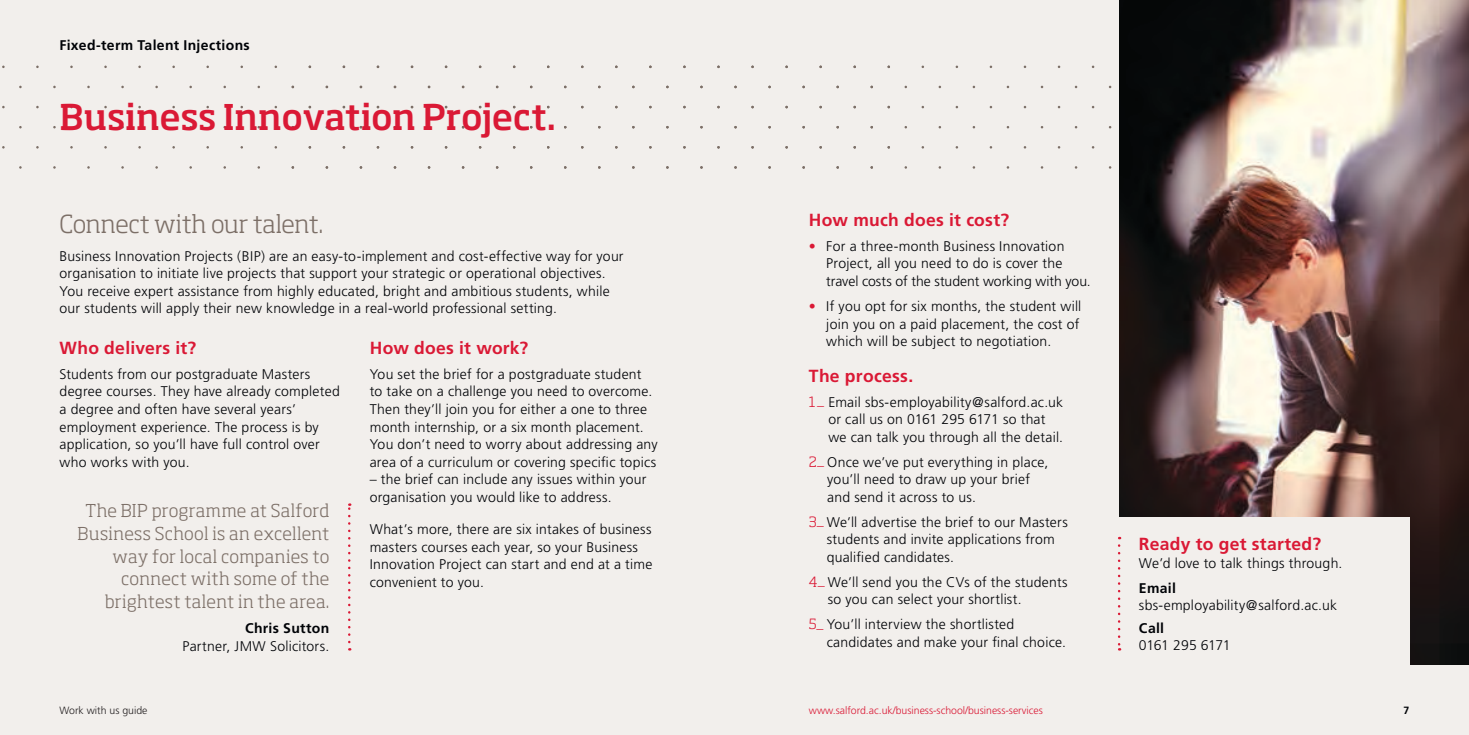
<style>
.page{position:relative;width:1469px;height:735px;background:#fff}
.page>*{position:absolute;margin:0;border:0;box-sizing:border-box;transform-origin:0 0}
.t1{font:500 35px "Soho Std";letter-spacing:-.01em;color:#da1935}
.t2{font:300 24.5px "Soho Std";letter-spacing:-.01em;color:#7c6f67}
.t3{font:300 17.5px/22.8px "Soho Std";letter-spacing:.02em;color:#7c6f67;text-align:right}
.t4{font:700 17.5px "Frutiger";letter-spacing:.015em;color:#da1935}
.t5{font:300 14px/17.5px "Frutiger";letter-spacing:.015em;color:#000206}
.t6{font:700 14px "Frutiger";letter-spacing:.02em;color:#000206}
.t7{font:300 14px "Frutiger";letter-spacing:-.025em;color:#000206}
.t8{font:300 10.5px "Frutiger";color:#da1935}
.t9{font:300 10.5px "Frutiger";color:#231f20}
.t10{font:700 10.5px "Frutiger";color:#000206}
.s1{color:#da1935}
.s2{font-family:"Soho Std";color:#da1935}
</style>
<div class="page">
<div style="left:0;top:0;width:1468px;height:734px;background:#f2efec"></div>
<img style="left:1119px;top:0;width:349px;height:664px">
<div style="left:1114px;top:516px;width:295px;height:151px;background:#f2efec"></div>
<svg style="left:1117px;top:545px;width:3px;height:105px"></svg>
<svg style="left:348px;top:503px;width:2px;height:138px"></svg>
<p class="t6" style="left:60px;top:37px;width:192px">Fixed-term Talent Injections</p>
<h1 class="t1" style="left:60px;top:94px;width:498px">Business Innovation Project.</h1>
<h2 class="t2" style="left:60px;top:208px;width:265px">Connect with our talent.</h2>
<p class="t5" style="left:60px;top:247px;width:565px">Business Innovation Projects (BIP) are an easy-to-implement and cost-effective way for your organisation to initiate live projects that support your strategic or operational objectives.<br>You receive expert assistance from highly educated, bright and ambitious students, while our students will apply their new knowledge in a real-world professional setting.</p>
<p class="t4" style="left:60px;top:337px;width:138px">Who delivers it?</p>
<p class="t5" style="left:60px;top:365px;width:282px">Students from our postgraduate Masters degree courses. They have already completed a degree and often have several years’ employment experience. The process is by application, so you’ll have full control over who works with you.</p>
<p class="t4" style="left:370px;top:337px;width:160px">How does it work?</p>
<p class="t5" style="left:370px;top:365px;width:289px">You set the brief for a postgraduate student<br>to take on a challenge you need to overcome.<br>Then they’ll join you for either a one to three month internship, or a six month placement.<br>You don’t need to worry about addressing any area of a curriculum or covering specific topics</p>
<p class="t5" style="left:370px;top:470px;width:278px">– the brief can include any issues within your organisation you would like to address.</p>
<p class="t5" style="left:370px;top:520px;width:284px">What’s more, there are six intakes of business masters courses each year, so your Business Innovation Project can start and end at a time convenient to you.</p>
<p class="t3" style="left:78px;top:498px;width:253px">The BIP programme at Salford<br>Business School is an excellent way for local companies to connect with some of the brightest talent in the area.</p>
<p class="t6" style="left:245px;top:619px;width:86px">Chris Sutton</p>
<p class="t5" style="left:182px;top:636px;width:148px">Partner, JMW Solicitors.</p>
<p class="t4" style="left:809px;top:209px;width:202px">How much does it cost?</p>
<p class="t5" style="left:826px;top:237px;width:266px;text-indent:-17px"><span class="s1">•</span> For a three-month Business Innovation<br>Project, all you need to do is cover the travel costs of the student working with you.</p>
<p class="t5" style="left:826px;top:297px;width:256px;text-indent:-17px"><span class="s1">•</span> If you opt for six months, the student will join you on a paid placement, the cost of which will be subject to negotiation.</p>
<p class="t4" style="left:809px;top:365px;width:106px">The process.</p>
<p class="t5" style="left:828px;top:393px;width:236px;text-indent:-19px"><span class="s2">1</span><span class="s1">_</span> Email sbs-employability@salford.ac.uk or call us on 0161 295 6171 so that we can talk you through all the detail.</p>
<p class="t5" style="left:827px;top:453px;width:222px;text-indent:-18px"><span class="s2">2</span><span class="s1">_</span> Once we’ve put everything in place, you’ll need to draw up your brief and send it across to us.</p>
<p class="t5" style="left:826px;top:513px;width:242px;text-indent:-18px"><span class="s2">3</span><span class="s1">_</span> We’ll advertise the brief to our Masters students and invite applications from qualified candidates.</p>
<p class="t5" style="left:827px;top:573px;width:241px;text-indent:-19px"><span class="s2">4</span><span class="s1">_</span> We’ll send you the CVs of the students so you can select your shortlist.</p>
<p class="t5" style="left:826px;top:615px;width:241px;text-indent:-18px"><span class="s2">5</span><span class="s1">_</span> You’ll interview the shortlisted candidates and make your final choice.</p>
<p class="t4" style="left:1138px;top:533px;width:184px">Ready to get started?</p>
<p class="t5" style="left:1138px;top:554px;width:205px">We’d love to talk things through.</p>
<p class="t6" style="left:1138px;top:579px;width:38px">Email</p>
<p class="t5" style="left:1138px;top:596px;width:200px">sbs-employability@salford.ac.uk</p>
<p class="t6" style="left:1138px;top:619px;width:27px">Call</p>
<p class="t7" style="left:1138px;top:637px;width:93px">0161 295 6171</p>
<p class="t9" style="left:60px;top:704px;width:89px">Work with us guide</p>
<p class="t8" style="left:809px;top:704px;width:235px">www.salford.ac.uk/business-school/business-services</p>
<p class="t10" style="left:1403px;top:703px;width:7px">7</p>
</div>
